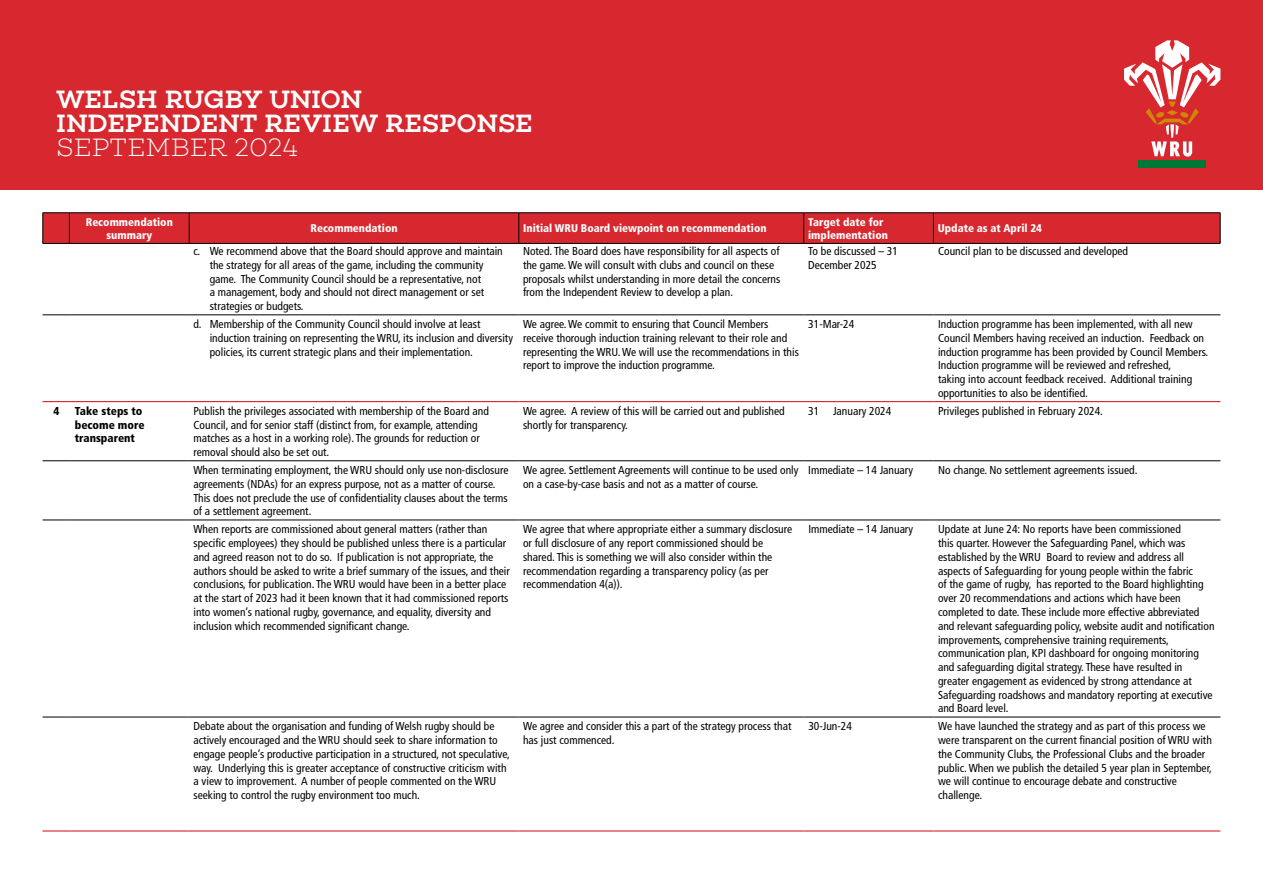
<style>
.page{position:relative;width:1263px;height:893px;background:#fff}
.page>*{position:absolute;margin:0;border:0;box-sizing:border-box;transform-origin:0 0}
.t1{font:500 25.5px/24.5px "Choplin";letter-spacing:-.005em;color:#fff}
.t2{font:200 25.5px "Choplin";letter-spacing:.01em;color:#fff}
.t3{font:condensed 11.55px/13.8px "Frutiger LT Std";color:#000}
.t4{font:900 condensed 11.55px/13.8px "Frutiger LT Std";color:#000}
.t5{font:900 condensed 11.1px/13.4px "Frutiger LT Std";color:#fff;text-align:center}
</style>
<div class="page">
<div style="left:0;top:0;width:1263px;height:190px;background:#d7282f"></div>
<div style="left:1138px;top:160px;width:68px;height:8px;background:#007835"></div>
<svg style="left:1124px;top:40px;width:96px;height:117px"></svg>
<hr style="left:43px;top:830px;width:27px;height:2px;background:#d7282f">
<hr style="left:70px;top:830px;width:119px;height:2px;background:#d7282f">
<hr style="left:189px;top:830px;width:329px;height:2px;background:#d7282f">
<hr style="left:518px;top:830px;width:286px;height:2px;background:#d7282f">
<hr style="left:804px;top:830px;width:129px;height:2px;background:#d7282f">
<hr style="left:933px;top:830px;width:287px;height:2px;background:#d7282f">
<svg style="left:43px;top:315px;width:27px;height:1px"></svg>
<hr style="left:70px;top:315px;width:119px;height:1px;background:#000">
<hr style="left:189px;top:315px;width:329px;height:1px;background:#000">
<hr style="left:518px;top:315px;width:286px;height:1px;background:#000">
<hr style="left:804px;top:315px;width:129px;height:1px;background:#000">
<hr style="left:933px;top:315px;width:287px;height:1px;background:#000">
<svg style="left:43px;top:401px;width:27px;height:1px"></svg>
<hr style="left:70px;top:401px;width:119px;height:1px;background:#d7282f">
<hr style="left:189px;top:401px;width:329px;height:1px;background:#d7282f">
<hr style="left:518px;top:401px;width:286px;height:1px;background:#d7282f">
<hr style="left:804px;top:401px;width:129px;height:1px;background:#d7282f">
<hr style="left:933px;top:401px;width:287px;height:1px;background:#d7282f">
<svg style="left:43px;top:460px;width:27px;height:1px"></svg>
<hr style="left:70px;top:460px;width:119px;height:1px;background:#000">
<hr style="left:189px;top:460px;width:329px;height:1px;background:#000">
<hr style="left:518px;top:460px;width:286px;height:1px;background:#000">
<hr style="left:804px;top:460px;width:129px;height:1px;background:#000">
<hr style="left:933px;top:460px;width:287px;height:1px;background:#000">
<svg style="left:43px;top:520px;width:27px;height:1px"></svg>
<hr style="left:70px;top:520px;width:119px;height:1px;background:#000">
<hr style="left:189px;top:520px;width:329px;height:1px;background:#000">
<hr style="left:518px;top:520px;width:286px;height:1px;background:#000">
<hr style="left:804px;top:520px;width:129px;height:1px;background:#000">
<hr style="left:933px;top:520px;width:287px;height:1px;background:#000">
<svg style="left:43px;top:717px;width:27px;height:1px"></svg>
<hr style="left:70px;top:717px;width:119px;height:1px;background:#000">
<hr style="left:189px;top:717px;width:329px;height:1px;background:#000">
<hr style="left:518px;top:717px;width:286px;height:1px;background:#000">
<hr style="left:804px;top:717px;width:129px;height:1px;background:#000">
<hr style="left:933px;top:717px;width:287px;height:1px;background:#000">
<hr style="left:1220px;top:213px;width:1px;height:30px;background:#000">
<svg style="left:43px;top:212px;width:1177px;height:32px;background:#ce272e"></svg>
<hr style="left:69px;top:243px;width:120px;height:1px;background:#000">
<hr style="left:189px;top:243px;width:330px;height:1px;background:#000">
<hr style="left:519px;top:243px;width:285px;height:1px;background:#000">
<hr style="left:804px;top:243px;width:129px;height:1px;background:#000">
<hr style="left:933px;top:243px;width:287px;height:1px;background:#000">
<h1 class="t1" style="left:56px;top:87px;width:478px">WELSH RUGBY UNION<br>INDEPENDENT REVIEW RESPONSE</h1>
<h1 class="t2" style="left:56px;top:133px;width:244px">SEPTEMBER 2024</h1>
<p class="t5" style="left:86px;top:215px;width:89px">Recommendation summary</p>
<p class="t5" style="left:310px;top:222px;width:89px">Recommendation</p>
<p class="t5" style="left:523px;top:222px;width:245px">Initial WRU Board viewpoint on recommendation</p>
<p class="t5" style="left:808px;top:215px;width:81px;text-align:left">Target date for implementation</p>
<p class="t5" style="left:938px;top:222px;width:106px">Update as at April 24</p>
<p class="t3" style="left:210px;top:244px;width:295px;text-indent:-16px">c. We recommend above that the Board should approve and maintain the strategy for all areas of the game, including the community game. The Community Council should be a representative, not<br>a management, body and should not direct management or set strategies or budgets.</p>
<p class="t3" style="left:523px;top:244px;width:259px">Noted. The Board does have responsibility for all aspects of the game. We will consult with clubs and council on these proposals whilst understanding in more detail the concerns from the Independent Review to develop a plan.</p>
<p class="t3" style="left:808px;top:244px;width:91px">To be discussed – 31<br>December 2025</p>
<p class="t3" style="left:938px;top:244px;width:192px">Council plan to be discussed and developed</p>
<p class="t3" style="left:210px;top:317px;width:305px;text-indent:-16px">d. Membership of the Community Council should involve at least induction training on representing the WRU, its inclusion and diversity policies, its current strategic plans and their implementation.</p>
<p class="t3" style="left:523px;top:317px;width:277px">We agree. We commit to ensuring that Council Members receive thorough induction training relevant to their role and representing the WRU. We will use the recommendations in this report to improve the induction programme.</p>
<p class="t3" style="left:808px;top:317px;width:48px">31-Mar-24</p>
<p class="t3" style="left:938px;top:317px;width:272px">Induction programme has been implemented, with all new Council Members having received an induction. Feedback on induction programme has been provided by Council Members.<br>Induction programme will be reviewed and refreshed,<br>taking into account feedback received. Additional training opportunities to also be identified.</p>
<p class="t4" style="left:53px;top:404px;width:7px">4</p>
<p class="t4" style="left:75px;top:404px;width:71px">Take steps to become more transparent</p>
<p class="t3" style="left:193px;top:404px;width:297px">Publish the privileges associated with membership of the Board and Council, and for senior staff (distinct from, for example, attending matches as a host in a working role). The grounds for reduction or removal should also be set out.</p>
<p class="t3" style="left:523px;top:404px;width:263px">We agree. A review of this will be carried out and published shortly for transparency.</p>
<p class="t3" style="left:808px;top:404px;width:84px">31 January 2024</p>
<p class="t3" style="left:938px;top:404px;width:166px">Privileges published in February 2024.</p>
<p class="t3" style="left:193px;top:463px;width:317px">When terminating employment, the WRU should only use non-disclosure agreements (NDAs) for an express purpose, not as a matter of course.<br>This does not preclude the use of confidentiality clauses about the terms of a settlement agreement.</p>
<p class="t3" style="left:523px;top:463px;width:277px">We agree. Settlement Agreements will continue to be used only on a case-by-case basis and not as a matter of course.</p>
<p class="t3" style="left:808px;top:463px;width:106px">Immediate – 14 January</p>
<p class="t3" style="left:938px;top:463px;width:201px">No change. No settlement agreements issued.</p>
<p class="t3" style="left:193px;top:522px;width:318px">When reports are commissioned about general matters (rather than specific employees) they should be published unless there is a particular and agreed reason not to do so. If publication is not appropriate, the authors should be asked to write a brief summary of the issues, and their conclusions, for publication. The WRU would have been in a better place at the start of 2023 had it been known that it had commissioned reports into women’s national rugby, governance, and equality, diversity and inclusion which recommended significant change.</p>
<p class="t3" style="left:523px;top:522px;width:271px">We agree that where appropriate either a summary disclosure or full disclosure of any report commissioned should be shared. This is something we will also consider within the recommendation regarding a transparency policy (as per recommendation 4(a)).</p>
<p class="t3" style="left:808px;top:522px;width:106px">Immediate – 14 January</p>
<p class="t3" style="left:938px;top:522px;width:278px">Update at June 24: No reports have been commissioned<br>this quarter. However the Safeguarding Panel, which was established by the WRU Board to review and address all aspects of Safeguarding for young people within the fabric<br>of the game of rugby, has reported to the Board highlighting over 20 recommendations and actions which have been completed to date. These include more effective abbreviated and relevant safeguarding policy, website audit and notification improvements, comprehensive training requirements, communication plan, KPI dashboard for ongoing monitoring and safeguarding digital strategy. These have resulted in greater engagement as evidenced by strong attendance at Safeguarding roadshows and mandatory reporting at executive and Board level.</p>
<p class="t3" style="left:193px;top:719px;width:318px">Debate about the organisation and funding of Welsh rugby should be actively encouraged and the WRU should seek to share information to engage people’s productive participation in a structured, not speculative, way. Underlying this is greater acceptance of constructive criticism with a view to improvement. A number of people commented on the WRU seeking to control the rugby environment too much.</p>
<p class="t3" style="left:523px;top:719px;width:270px">We agree and consider this a part of the strategy process that has just commenced.</p>
<p class="t3" style="left:808px;top:719px;width:45px">30-Jun-24</p>
<p class="t3" style="left:938px;top:719px;width:275px">We have launched the strategy and as part of this process we were transparent on the current financial position of WRU with the Community Clubs, the Professional Clubs and the broader public. When we publish the detailed 5 year plan in September, we will continue to encourage debate and constructive challenge.</p>
</div>
